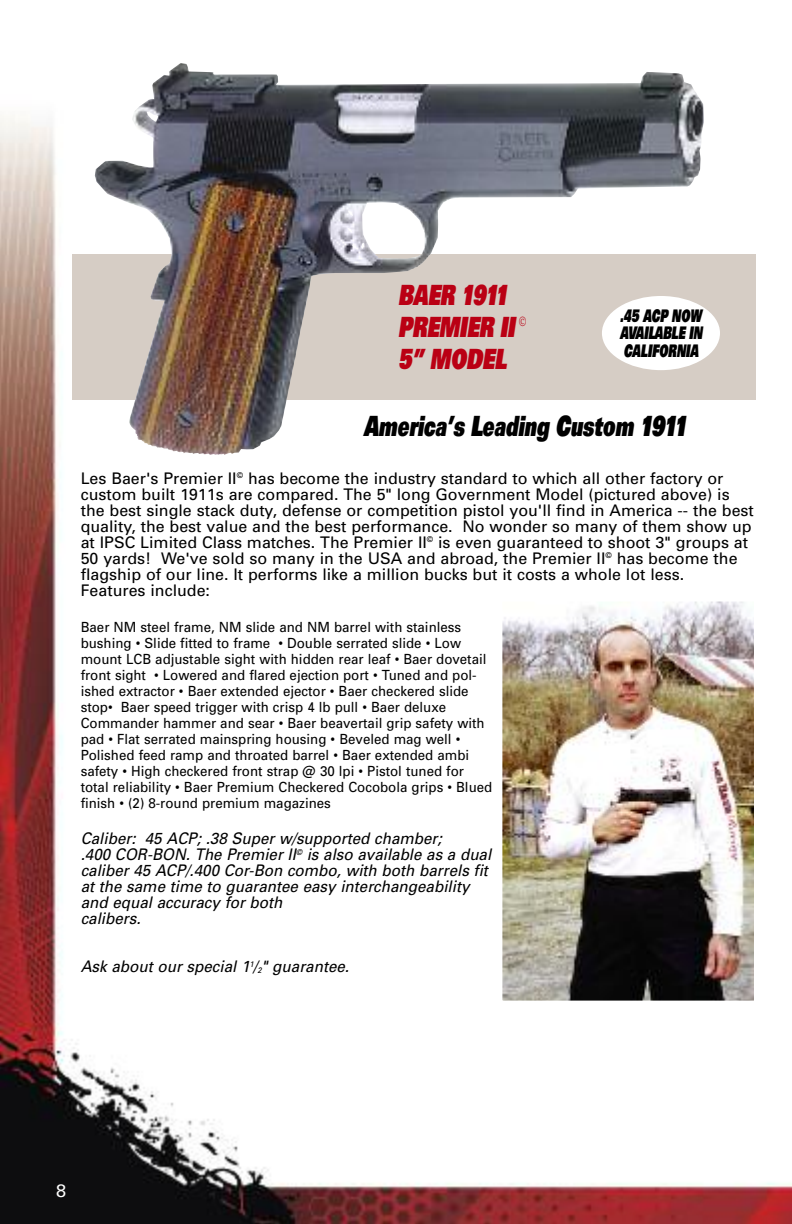
<style>
.page{position:relative;width:792px;height:1224px;background:#fff}
.page>*{position:absolute;margin:0;border:0;box-sizing:border-box;transform-origin:0 0}
.t1{font:28px "Unpact Ital";color:#000;scale:.7 1}
.t2{font:28px/32px "Unpact Ital";color:#ba0014;scale:.7 1}
.t3{font:18px "Univers";color:#fff}
.t4{font:17.4px/17.4px "Unpact Ital";color:#000;text-align:justify;scale:.65 1}
.t5{font:16px/16px "Univers";color:#000}
.t6{font:italic 16px/16px "Univers";color:#000;scale:.95 1}
.t7{font:14px/16px "Univers";color:#000;scale:.95 1}
.s1{font-size:8px}
</style>
<div class="page">
<img style="left:0;top:115px;width:792px;height:1109px">
<div style="left:72px;top:255px;width:684px;height:145px;background:#d6cdc5"></div>
<img style="left:95px;top:63px;width:609px;height:392px">
<img style="left:503px;top:603px;width:250px;height:397px">
<div style="left:500px;top:600px;width:256px;height:403px;border:2px solid #fff"></div>
<div style="left:325px;top:414px;width:400px;height:34px;background:#fff"></div>
<div style="left:602px;top:296px;width:118px;height:74px;background:#fff;border-radius:50%"></div>
<h1 class="t2" style="left:398px;top:279px;width:185px">BAER 1911<br>PREMIER II <sup>©<br></sup>5” MODEL</h1>
<p class="t4" style="left:620px;top:307px;width:128px">.45 ACP NOW AVAILABLE IN CALIFORNIA</p>
<h1 class="t1" style="left:363px;top:410px;width:464px">America’s Leading Custom 1911</h1>
<p class="t5" style="left:81px;top:472px;width:675px">Les Baer's Premier II<sup>©</sup> has become the industry standard to which all other factory or custom built 1911s are compared. The 5" long Government Model (pictured above) is the best single stack duty, defense or competition pistol you'll find in America -- the best quality, the best value and the best performance. No wonder so many of them show up at IPSC Limited Class matches. The Premier II<sup>©</sup> is even guaranteed to shoot 3" groups at 50 yards! We've sold so many in the USA and abroad, the Premier II<sup>©</sup> has become the flagship of our line. It performs like a million bucks but it costs a whole lot less.<br>Features include:</p>
<p class="t7" style="left:81px;top:620px;width:435px">Baer NM steel frame, NM slide and NM barrel with stainless bushing • Slide fitted to frame • Double serrated slide • Low mount LCB adjustable sight with hidden rear leaf • Baer dovetail front sight • Lowered and flared ejection port • Tuned and pol&shy;ished extractor • Baer extended ejector • Baer checkered slide stop• Baer speed trigger with crisp 4 lb pull • Baer deluxe Commander hammer and sear • Baer beavertail grip safety with pad • Flat serrated mainspring housing • Beveled mag well • Polished feed ramp and throated barrel • Baer extended ambi safety • High checkered front strap @ 30 lpi • Pistol tuned for total reliability • Baer Premium Checkered Cocobola grips • Blued finish • (2) 8-round premium magazines</p>
<p class="t6" style="left:81px;top:832px;width:434px">Caliber: 45 ACP; .38 Super w/supported chamber;<br>.400 COR-BON. The Premier II<sup>©</sup> is also available as a dual caliber 45 ACP/.400 Cor-Bon combo, with both barrels fit at the same time to guarantee easy interchangeability and equal accuracy for both<br>calibers.</p>
<p class="t6" style="left:81px;top:960px;width:284px">Ask about our special 1<sup>1</sup>/<span class="s1">2</span>" guarantee.</p>
<p class="t3" style="left:56px;top:1184px;width:12px">8</p>
</div>
